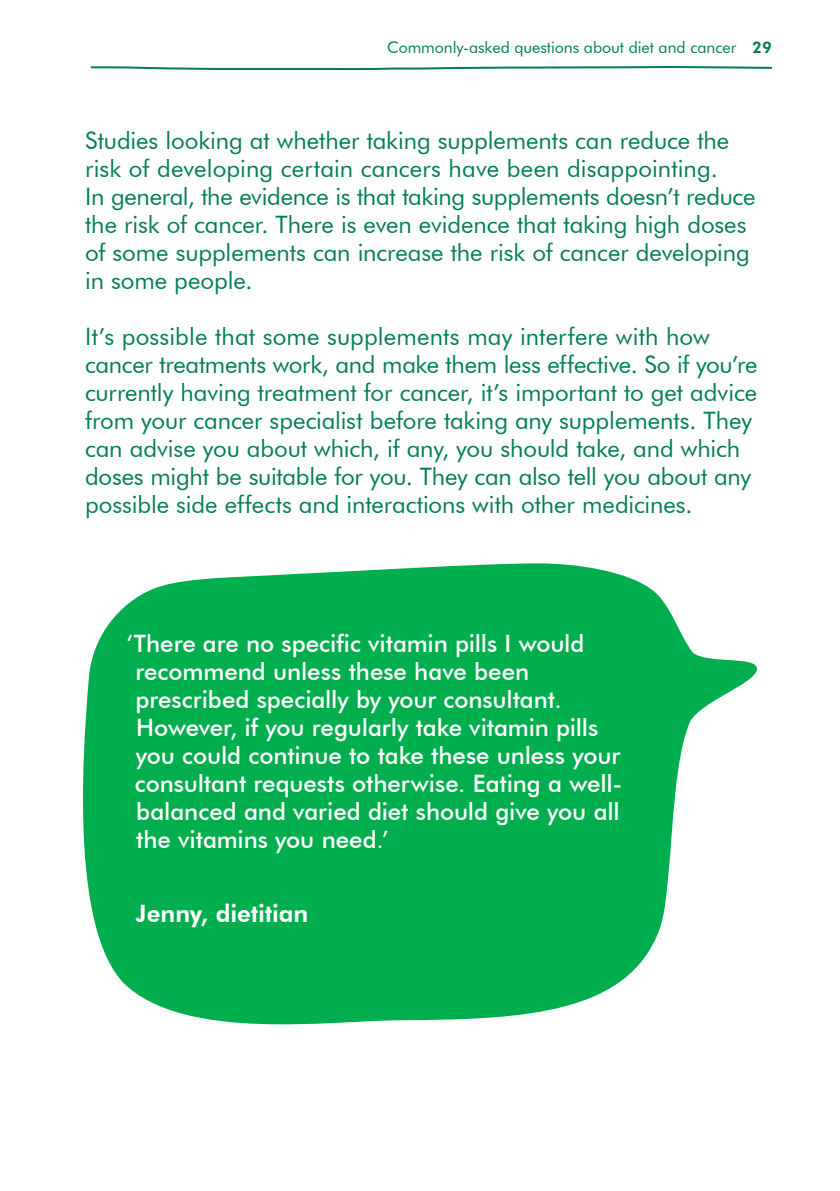
<style>
.page{position:relative;width:840px;height:1191px;background:#fff}
.page>*{position:absolute;margin:0;border:0;box-sizing:border-box;transform-origin:0 0}
.t1{font:24px/28px "Futura BT";letter-spacing:-.005em;color:#007d57}
.t2{font:500 24px/28px "Futura BT";letter-spacing:-.005em;color:#fff}
.t3{font:800 24px "Futura BT";letter-spacing:-.005em;color:#fff}
.t4{font:16px "Futura BT";letter-spacing:-.005em;color:#007d57}
.s1{font-weight:800}
</style>
<div class="page">
<svg style="left:90px;top:66px;width:682px;height:4px"></svg>
<svg style="left:83px;top:563px;width:674px;height:462px;fill:#00ae4d"></svg>
<p class="t4" style="left:387px;top:38px;width:386px">Commonly-asked questions about diet and cancer <span class="s1">29</span></p>
<p class="t1" style="left:85px;top:126px;width:671px">Studies looking at whether taking supplements can reduce the risk of developing certain cancers have been disappointing.<br>In general, the evidence is that taking supplements doesn’t reduce the risk of cancer. There is even evidence that taking high doses of some supplements can increase the risk of cancer developing in some people.</p>
<p class="t1" style="left:85px;top:323px;width:673px">It’s possible that some supplements may interfere with how cancer treatments work, and make them less effective. So if you’re currently having treatment for cancer, it’s important to get advice from your cancer specialist before taking any supplements. They can advise you about which, if any, you should take, and which doses might be suitable for you. They can also tell you about any possible side effects and interactions with other medicines.</p>
<p class="t2" style="left:135px;top:629px;width:488px;text-indent:-9px">‘There are no specific vitamin pills I would recommend unless these have been prescribed specially by your consultant.<br>However, if you regularly take vitamin pills you could continue to take these unless your consultant requests otherwise. Eating a well&shy;balanced and varied diet should give you all the vitamins you need.’</p>
<p class="t3" style="left:136px;top:898px;width:174px">Jenny, dietitian</p>
</div>
